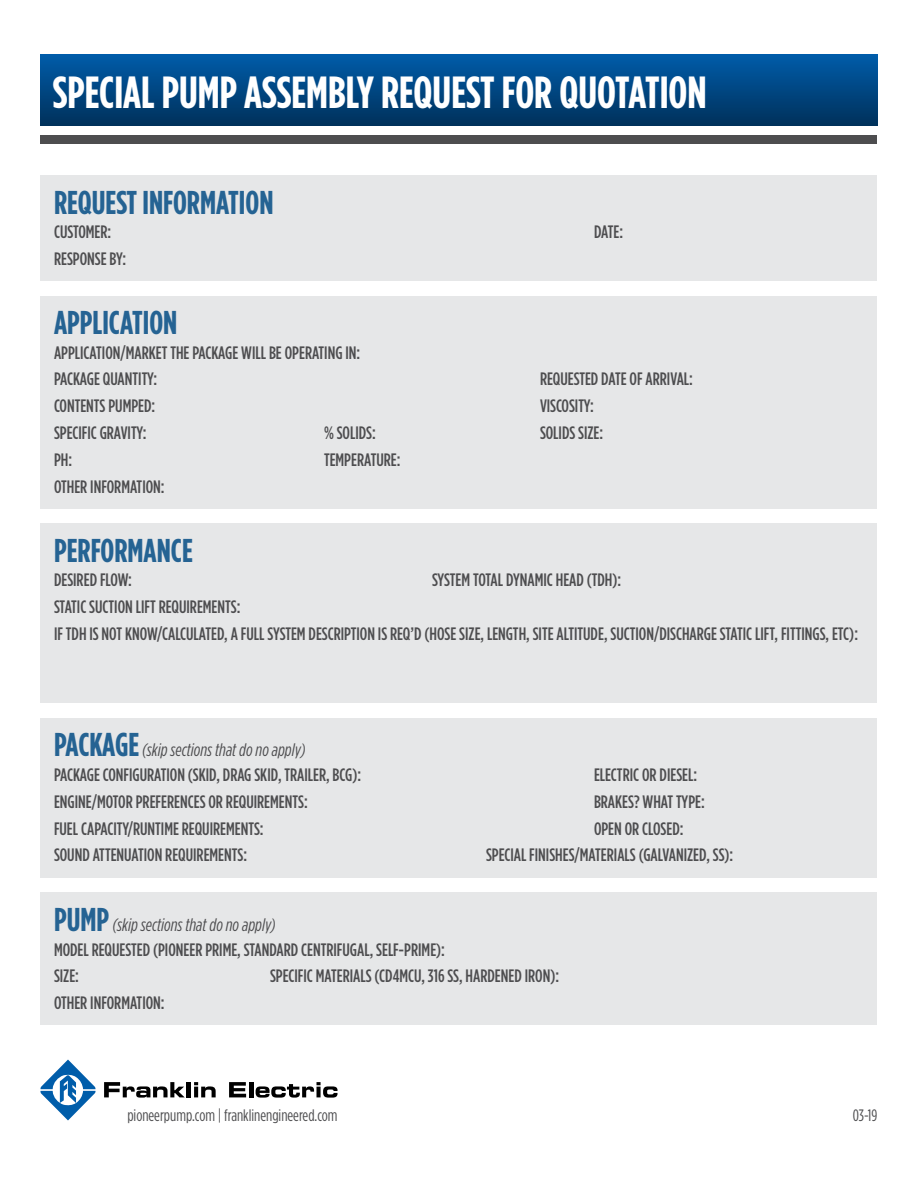
<style>
.page{position:relative;width:918px;height:1188px;background:#fff}
.page>*{position:absolute;margin:0;border:0;box-sizing:border-box;transform-origin:0 0}
.t1{font:700 45px "Gotham Condensed";color:#fff}
.t2{font:700 33px "Gotham Condensed";color:#256393}
.t3{font:500 18px/26.8px "Gotham Condensed";color:#4d4d4f}
.t4{font:italic 18px "Gotham Condensed";color:#4d4d4f}
.t5{font:16.5px "Gotham Condensed";color:#4d4d4f}
</style>
<div class="page">
<img style="left:40px;top:54px;width:838px;height:71px">
<div style="left:40px;top:135px;width:838px;height:8px;background:#4d4d4f"></div>
<div style="left:40px;top:176px;width:838px;height:105px;background:#e6e7e8"></div>
<svg style="left:104px;top:1082px;width:81px;height:16px"></svg>
<hr style="left:187px;top:1082px;width:4px;height:15px;background:#000">
<svg style="left:194px;top:1082px;width:22px;height:15px"></svg>
<svg style="left:229px;top:1082px;width:17px;height:15px"></svg>
<hr style="left:249px;top:1082px;width:4px;height:15px;background:#000">
<svg style="left:256px;top:1082px;width:81px;height:16px"></svg>
<svg style="left:40px;top:1060px;width:56px;height:60px"></svg>
<div style="left:40px;top:296px;width:838px;height:213px;background:#e6e7e8"></div>
<div style="left:40px;top:524px;width:838px;height:179px;background:#e6e7e8"></div>
<div style="left:40px;top:718px;width:838px;height:160px;background:#e6e7e8"></div>
<div style="left:40px;top:893px;width:838px;height:132px;background:#e6e7e8"></div>
<h1 class="t1" style="left:53px;top:66px;width:655px">SPECIAL PUMP ASSEMBLY REQUEST FOR QUOTATION</h1>
<h2 class="t2" style="left:54px;top:183px;width:221px">REQUEST INFORMATION</h2>
<p class="t3" style="left:54px;top:218px;width:59px">CUSTOMER:</p>
<p class="t3" style="left:594px;top:218px;width:31px">DATE:</p>
<p class="t3" style="left:54px;top:245px;width:74px">RESPONSE BY:</p>
<h2 class="t2" style="left:54px;top:303px;width:125px">APPLICATION</h2>
<p class="t3" style="left:54px;top:339px;width:308px">APPLICATION/MARKET THE PACKAGE WILL BE OPERATING IN:<br>PACKAGE QUANTITY:</p>
<p class="t3" style="left:540px;top:366px;width:155px">REQUESTED DATE OF ARRIVAL:</p>
<p class="t3" style="left:54px;top:392px;width:103px">CONTENTS PUMPED:</p>
<p class="t3" style="left:540px;top:392px;width:55px">VISCOSITY:</p>
<p class="t3" style="left:54px;top:419px;width:94px">SPECIFIC GRAVITY:</p>
<p class="t3" style="left:324px;top:419px;width:53px">% SOLIDS:</p>
<p class="t3" style="left:540px;top:419px;width:65px">SOLIDS SIZE:</p>
<p class="t3" style="left:54px;top:446px;width:20px">PH:</p>
<p class="t3" style="left:324px;top:446px;width:78px">TEMPERATURE:</p>
<p class="t3" style="left:54px;top:473px;width:112px">OTHER INFORMATION:</p>
<h2 class="t2" style="left:54px;top:531px;width:140px">PERFORMANCE</h2>
<p class="t3" style="left:54px;top:566px;width:80px">DESIRED FLOW:</p>
<p class="t3" style="left:432px;top:566px;width:191px">SYSTEM TOTAL DYNAMIC HEAD (TDH):</p>
<p class="t3" style="left:54px;top:593px;width:806px">STATIC SUCTION LIFT REQUIREMENTS:<br>IF TDH IS NOT KNOW/CALCULATED, A FULL SYSTEM DESCRIPTION IS REQ’D (HOSE SIZE, LENGTH, SITE ALTITUDE, SUCTION/DISCHARGE STATIC LIFT, FITTINGS, ETC):</p>
<h2 class="t2" style="left:54px;top:725px;width:87px">PACKAGE</h2>
<p class="t3" style="left:54px;top:761px;width:309px">PACKAGE CONFIGURATION (SKID, DRAG SKID, TRAILER, BCG):</p>
<p class="t3" style="left:594px;top:761px;width:105px">ELECTRIC OR DIESEL:</p>
<p class="t3" style="left:54px;top:788px;width:255px">ENGINE/MOTOR PREFERENCES OR REQUIREMENTS:</p>
<p class="t3" style="left:594px;top:788px;width:112px">BRAKES? WHAT TYPE:</p>
<p class="t3" style="left:54px;top:815px;width:211px">FUEL CAPACITY/RUNTIME REQUIREMENTS:</p>
<p class="t3" style="left:594px;top:815px;width:91px">OPEN OR CLOSED:</p>
<p class="t3" style="left:54px;top:841px;width:195px">SOUND ATTENUATION REQUIREMENTS:</p>
<p class="t3" style="left:486px;top:841px;width:249px">SPECIAL FINISHES/MATERIALS (GALVANIZED, SS):</p>
<p class="t4" style="left:142px;top:740px;width:164px">(skip sections that do no apply)</p>
<h2 class="t2" style="left:54px;top:900px;width:57px">PUMP</h2>
<p class="t3" style="left:54px;top:936px;width:393px">MODEL REQUESTED (PIONEER PRIME, STANDARD CENTRIFUGAL, SELF-PRIME):<br>SIZE:</p>
<p class="t4" style="left:113px;top:914px;width:164px">(skip sections that do no apply)</p>
<p class="t3" style="left:270px;top:963px;width:291px">SPECIFIC MATERIALS (CD4MCU, 316 SS, HARDENED IRON):</p>
<p class="t3" style="left:54px;top:989px;width:112px">OTHER INFORMATION:</p>
<p class="t5" style="left:127px;top:1105px;width:212px">pioneerpump.com | franklinengineered.com</p>
<p class="t5" style="left:853px;top:1105px;width:26px">03-19</p>
</div>
